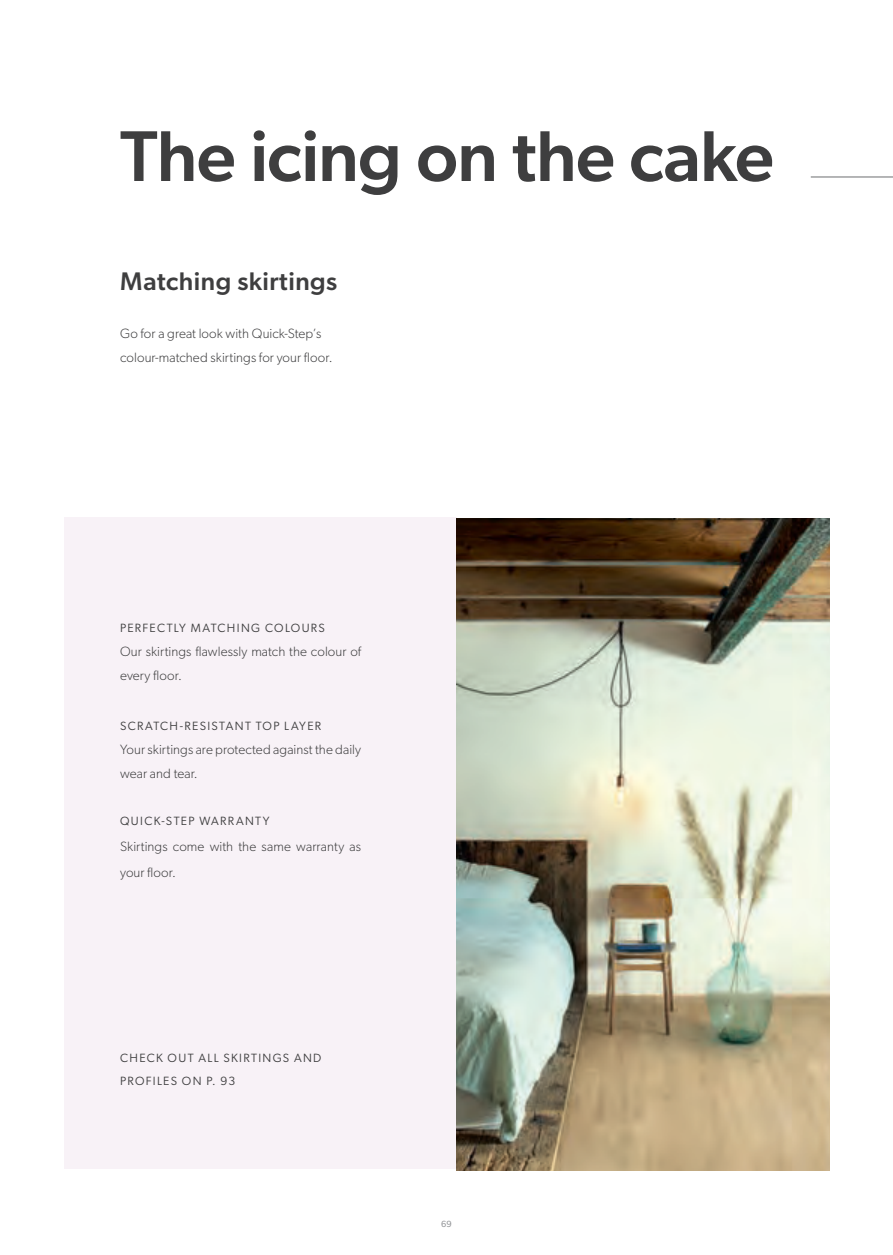
<style>
.page{position:relative;width:893px;height:1255px;background:#fff}
.page>*{position:absolute;margin:0;border:0;box-sizing:border-box;transform-origin:0 0}
.t1{font:500 72px "Gibson";letter-spacing:-.01em;color:#3e3e3f}
.t2{font:500 25.5px "Gibson";letter-spacing:.02em;color:#3e3e3f}
.t3{font:300 13.5px/24px "Gibson";letter-spacing:.005em;color:#3e3e3f}
.t4{font:12px/22.5px "Gibson";letter-spacing:.11em;color:#3e3e3f}
.t5{font:9px "Gibson";color:#939598}
</style>
<div class="page">
<div style="left:64px;top:517px;width:393px;height:651px;background:#f8f2f7"></div>
<hr style="left:811px;top:177px;width:82px;height:1px;background:#6c6d70">
<img style="left:457px;top:519px;width:372px;height:651px">
<h1 class="t1" style="left:120px;top:113px;width:655px">The icing on the cake</h1>
<h2 class="t2" style="left:120px;top:265px;width:219px">Matching skirtings</h2>
<p class="t3" style="left:120px;top:321px;width:214px">Go for a great look with Quick-Step’s colour-matched skirtings for your floor.</p>
<p class="t4" style="left:120px;top:616px;width:206px">PERFECTLY MATCHING COLOURS</p>
<p class="t3" style="left:120px;top:639px;width:242px">Our skirtings flawlessly match the colour of every floor.</p>
<p class="t4" style="left:120px;top:714px;width:202px">SCRATCH-RESISTANT TOP LAYER</p>
<p class="t3" style="left:120px;top:737px;width:242px">Your skirtings are protected against the daily wear and tear.</p>
<p class="t4" style="left:120px;top:809px;width:151px">QUICK-STEP WARRANTY</p>
<p class="t3" style="left:120px;top:833px;width:242px;line-height:26.2px">Skirtings come with the same warranty as your floor.</p>
<p class="t4" style="left:120px;top:1046px;width:203px">CHECK OUT ALL SKIRTINGS AND<br>PROFILES ON P. 93</p>
<p class="t5" style="left:441px;top:1218px;width:12px">69</p>
</div>
